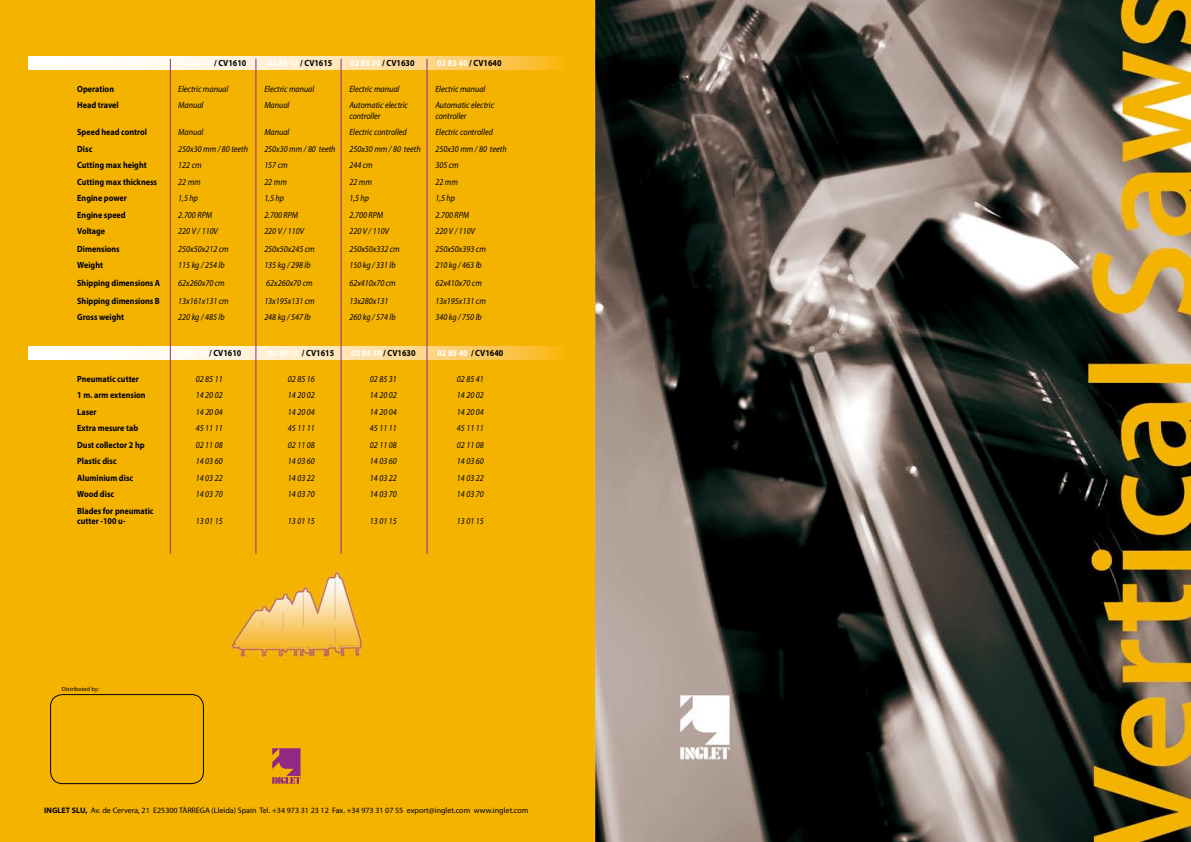
<style>
.page{position:relative;width:1191px;height:842px;background:#fff}
.page>*{position:absolute;margin:0;border:0;box-sizing:border-box;transform-origin:0 0}
.t1{font:italic 9px "Myriad Pro";color:#000;scale:.9 1}
.t2{font:700 9px/10.7px "Myriad Pro";color:#000;scale:.9 1}
.t3{font:8px "Myriad Pro";color:#000}
.t4{font:6px "Myriad Pro";color:#000}
.s1{color:#fff}
.s2{font-weight:700}
</style>
<div class="page">
<img style="left:0;top:0;width:1191px;height:842px">
<img style="left:273px;top:748px;width:27px;height:35px">
<div style="left:50px;top:694px;width:154px;height:90px;border:1px solid #000;border-radius:12px"></div>
<svg style="left:28px;top:57px;width:537px;height:13px"></svg>
<svg style="left:28px;top:346px;width:537px;height:14px"></svg>
<hr style="left:256px;top:59px;width:1px;height:495px;background:#912984">
<hr style="left:170px;top:59px;width:1px;height:495px;background:#912984">
<hr style="left:341px;top:59px;width:1px;height:495px;background:#912984">
<hr style="left:427px;top:59px;width:1px;height:495px;background:#912984">
<p class="t2" style="left:182px;top:57px;width:73px"><span class="s1">02 85 10</span> / CV1610</p>
<p class="t2" style="left:268px;top:57px;width:73px"><span class="s1">02 85 12</span> / CV1615</p>
<p class="t2" style="left:350px;top:57px;width:73px"><span class="s1">02 85 30</span> / CV1630</p>
<p class="t2" style="left:437px;top:57px;width:73px"><span class="s1">02 85 40</span> / CV1640</p>
<p class="t2" style="left:77px;top:83px;width:42px">Operation</p>
<p class="t1" style="left:178px;top:83px;width:57px">Electric manual</p>
<p class="t1" style="left:264px;top:83px;width:57px">Electric manual</p>
<p class="t1" style="left:349px;top:83px;width:57px">Electric manual</p>
<p class="t1" style="left:435px;top:83px;width:57px">Electric manual</p>
<p class="t2" style="left:77px;top:100px;width:47px">Head travel</p>
<p class="t1" style="left:178px;top:100px;width:29px">Manual</p>
<p class="t1" style="left:264px;top:100px;width:29px">Manual</p>
<p class="t1" style="left:349px;top:100px;width:67px">Automatic electric</p>
<p class="t1" style="left:435px;top:100px;width:67px">Automatic electric</p>
<p class="t1" style="left:349px;top:110px;width:36px">controller</p>
<p class="t1" style="left:435px;top:110px;width:36px">controller</p>
<p class="t2" style="left:77px;top:127px;width:79px">Speed head control</p>
<p class="t1" style="left:178px;top:127px;width:29px">Manual</p>
<p class="t1" style="left:264px;top:127px;width:29px">Manual</p>
<p class="t1" style="left:349px;top:127px;width:65px">Electric controlled</p>
<p class="t1" style="left:435px;top:127px;width:65px">Electric controlled</p>
<p class="t2" style="left:77px;top:143px;width:18px">Disc</p>
<p class="t1" style="left:178px;top:143px;width:79px">250x30 mm / 80 teeth</p>
<p class="t1" style="left:264px;top:143px;width:81px">250x30 mm / 80 teeth</p>
<p class="t1" style="left:349px;top:143px;width:81px">250x30 mm / 80 teeth</p>
<p class="t1" style="left:435px;top:143px;width:81px">250x30 mm / 80 teeth</p>
<p class="t2" style="left:77px;top:160px;width:79px">Cutting max height</p>
<p class="t1" style="left:178px;top:160px;width:28px">122 cm</p>
<p class="t1" style="left:264px;top:160px;width:28px">157 cm</p>
<p class="t1" style="left:349px;top:160px;width:28px">244 cm</p>
<p class="t1" style="left:435px;top:160px;width:28px">305 cm</p>
<p class="t2" style="left:77px;top:176px;width:90px">Cutting max thickness</p>
<p class="t1" style="left:178px;top:176px;width:27px">22 mm</p>
<p class="t1" style="left:264px;top:176px;width:27px">22 mm</p>
<p class="t1" style="left:349px;top:176px;width:27px">22 mm</p>
<p class="t1" style="left:435px;top:176px;width:27px">22 mm</p>
<p class="t2" style="left:77px;top:193px;width:57px">Engine power</p>
<p class="t1" style="left:178px;top:193px;width:23px">1,5 hp</p>
<p class="t1" style="left:264px;top:193px;width:23px">1,5 hp</p>
<p class="t1" style="left:349px;top:193px;width:23px">1,5 hp</p>
<p class="t1" style="left:435px;top:193px;width:23px">1,5 hp</p>
<p class="t2" style="left:77px;top:209px;width:55px">Engine speed</p>
<p class="t1" style="left:178px;top:209px;width:39px">2.700 RPM</p>
<p class="t1" style="left:264px;top:209px;width:39px">2.700 RPM</p>
<p class="t1" style="left:349px;top:209px;width:39px">2.700 RPM</p>
<p class="t1" style="left:435px;top:209px;width:39px">2.700 RPM</p>
<p class="t2" style="left:77px;top:225px;width:33px">Voltage</p>
<p class="t1" style="left:178px;top:226px;width:46px">220 V / 110V</p>
<p class="t1" style="left:264px;top:226px;width:46px">220 V / 110V</p>
<p class="t1" style="left:349px;top:226px;width:46px">220 V / 110V</p>
<p class="t1" style="left:435px;top:226px;width:46px">220 V / 110V</p>
<p class="t2" style="left:77px;top:243px;width:49px">Dimensions</p>
<p class="t1" style="left:178px;top:243px;width:58px">250x50x212 cm</p>
<p class="t1" style="left:264px;top:243px;width:58px">250x50x245 cm</p>
<p class="t1" style="left:349px;top:243px;width:58px">250x50x332 cm</p>
<p class="t1" style="left:435px;top:243px;width:58px">250x50x393 cm</p>
<p class="t2" style="left:77px;top:260px;width:30px">Weight</p>
<p class="t1" style="left:178px;top:260px;width:53px">115 kg / 254 lb</p>
<p class="t1" style="left:264px;top:260px;width:53px">135 kg / 298 lb</p>
<p class="t1" style="left:349px;top:260px;width:53px">150 kg / 331 lb</p>
<p class="t1" style="left:435px;top:260px;width:53px">210 kg / 463 lb</p>
<p class="t2" style="left:77px;top:277px;width:94px">Shipping dimensions A</p>
<p class="t1" style="left:178px;top:277px;width:53px">62x260x70 cm</p>
<p class="t1" style="left:266px;top:277px;width:53px">62x260x70 cm</p>
<p class="t1" style="left:349px;top:277px;width:53px">62x410x70 cm</p>
<p class="t1" style="left:435px;top:277px;width:53px">62x410x70 cm</p>
<p class="t2" style="left:77px;top:295px;width:93px">Shipping dimensions B</p>
<p class="t1" style="left:178px;top:295px;width:58px">13x161x131 cm</p>
<p class="t1" style="left:264px;top:295px;width:58px">13x195x131 cm</p>
<p class="t1" style="left:349px;top:295px;width:45px">13x280x131</p>
<p class="t1" style="left:435px;top:295px;width:58px">13x195x131 cm</p>
<p class="t2" style="left:77px;top:311px;width:54px">Gross weight</p>
<p class="t1" style="left:178px;top:312px;width:53px">220 kg / 485 lb</p>
<p class="t1" style="left:264px;top:312px;width:53px">248 kg / 547 lb</p>
<p class="t1" style="left:349px;top:312px;width:53px">260 kg / 574 lb</p>
<p class="t1" style="left:435px;top:312px;width:53px">340 kg / 750 lb</p>
<p class="t2" style="left:177px;top:347px;width:73px"><span class="s1">02 85 10</span> / CV1610</p>
<p class="t2" style="left:268px;top:347px;width:75px"><span class="s1">02 85 12</span> / CV1615</p>
<p class="t2" style="left:351px;top:347px;width:73px"><span class="s1">02 85 30</span> / CV1630</p>
<p class="t2" style="left:437px;top:347px;width:75px"><span class="s1">02 85 40</span> / CV1640</p>
<p class="t2" style="left:77px;top:373px;width:70px">Pneumatic cutter</p>
<p class="t1" style="left:196px;top:373px;width:31px">02 85 11</p>
<p class="t1" style="left:288px;top:373px;width:31px">02 85 16</p>
<p class="t1" style="left:370px;top:373px;width:31px">02 85 31</p>
<p class="t1" style="left:457px;top:373px;width:31px">02 85 41</p>
<p class="t2" style="left:77px;top:390px;width:77px">1 m. arm extension</p>
<p class="t1" style="left:196px;top:390px;width:31px">14 20 02</p>
<p class="t1" style="left:288px;top:390px;width:31px">14 20 02</p>
<p class="t1" style="left:370px;top:390px;width:31px">14 20 02</p>
<p class="t1" style="left:457px;top:390px;width:31px">14 20 02</p>
<p class="t2" style="left:77px;top:406px;width:23px">Laser</p>
<p class="t1" style="left:196px;top:406px;width:31px">14 20 04</p>
<p class="t1" style="left:288px;top:406px;width:31px">14 20 04</p>
<p class="t1" style="left:370px;top:406px;width:31px">14 20 04</p>
<p class="t1" style="left:457px;top:406px;width:31px">14 20 04</p>
<p class="t2" style="left:77px;top:422px;width:69px">Extra mesure tab</p>
<p class="t1" style="left:196px;top:423px;width:31px">45 11 11</p>
<p class="t1" style="left:288px;top:423px;width:31px">45 11 11</p>
<p class="t1" style="left:370px;top:423px;width:31px">45 11 11</p>
<p class="t1" style="left:457px;top:423px;width:31px">45 11 11</p>
<p class="t2" style="left:77px;top:439px;width:76px">Dust collector 2 hp</p>
<p class="t1" style="left:196px;top:439px;width:31px">02 11 08</p>
<p class="t1" style="left:288px;top:439px;width:31px">02 11 08</p>
<p class="t1" style="left:370px;top:439px;width:31px">02 11 08</p>
<p class="t1" style="left:457px;top:439px;width:31px">02 11 08</p>
<p class="t2" style="left:77px;top:455px;width:45px">Plastic disc</p>
<p class="t1" style="left:196px;top:456px;width:31px">14 03 60</p>
<p class="t1" style="left:288px;top:456px;width:31px">14 03 60</p>
<p class="t1" style="left:370px;top:456px;width:31px">14 03 60</p>
<p class="t1" style="left:457px;top:456px;width:31px">14 03 60</p>
<p class="t2" style="left:77px;top:472px;width:64px">Aluminium disc</p>
<p class="t1" style="left:196px;top:472px;width:31px">14 03 22</p>
<p class="t1" style="left:288px;top:472px;width:31px">14 03 22</p>
<p class="t1" style="left:370px;top:472px;width:31px">14 03 22</p>
<p class="t1" style="left:457px;top:472px;width:31px">14 03 22</p>
<p class="t2" style="left:77px;top:488px;width:43px">Wood disc</p>
<p class="t1" style="left:196px;top:488px;width:31px">14 03 70</p>
<p class="t1" style="left:288px;top:488px;width:31px">14 03 70</p>
<p class="t1" style="left:370px;top:488px;width:31px">14 03 70</p>
<p class="t1" style="left:457px;top:488px;width:31px">14 03 70</p>
<p class="t2" style="left:77px;top:505px;width:86px">Blades for pneumatic cutter -100 u-</p>
<p class="t1" style="left:196px;top:516px;width:31px">13 01 15</p>
<p class="t1" style="left:288px;top:516px;width:31px">13 01 15</p>
<p class="t1" style="left:370px;top:516px;width:31px">13 01 15</p>
<p class="t1" style="left:457px;top:516px;width:31px">13 01 15</p>
<p class="t4" style="left:62px;top:685px;width:39px">Distributed by:</p>
<p class="t3" style="left:44px;top:805px;width:486px"><span class="s2">INGLET SLU,</span> Av. de Cervera, 21 E25300 TÀRREGA (Lleida) Spain Tel. +34 973 31 23 12 Fax. +34 973 31 07 55 export@inglet.com www.inglet.com</p>
</div>
